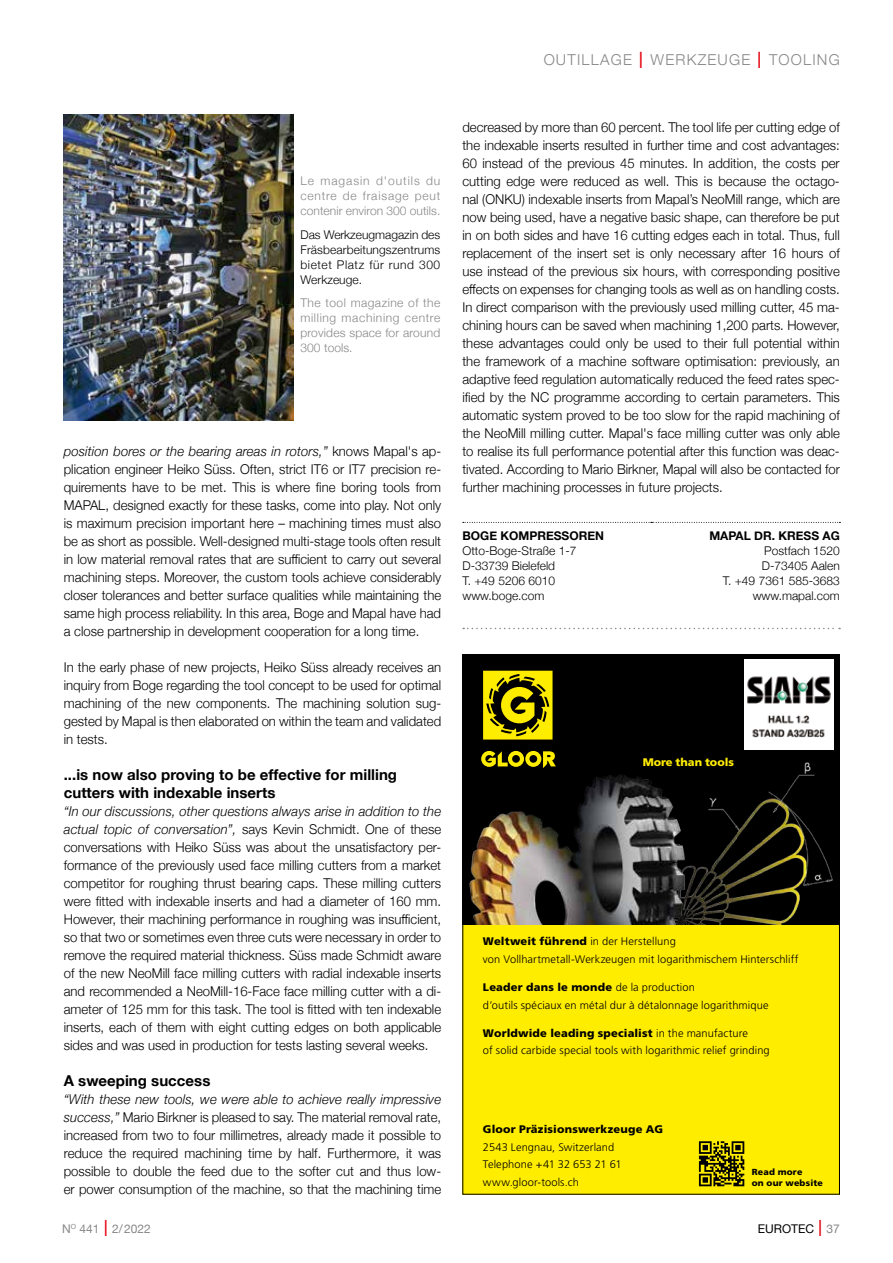
<style>
.page{position:relative;width:893px;height:1263px;background:#fff}
.page>*{position:absolute;margin:0;border:0;box-sizing:border-box;transform-origin:0 0}
.t1{font:700 15px/18px "Helvetica Neue";color:#000}
.t2{font:300 15px "Helvetica Neue";letter-spacing:.08em;color:#878787}
.t3{font:300 13.5px/18px "Helvetica Neue";color:#000;text-align:justify}
.t4{font:300 12px/15px "Helvetica Neue";color:#000}
.t5{font:300 12px/15px "Helvetica Neue";letter-spacing:.015em;color:#878787;text-align:justify}
.t6{font:700 12px "Helvetica Neue";color:#000}
.t7{font:12px "Helvetica Neue";color:#878787}
.t8{font:12px "Helvetica Neue";color:#000}
.t9{font:300 10.95px/17.5px "Frutiger";letter-spacing:.01em;color:#000}
.t10{font:900 10.95px "Frutiger CE";letter-spacing:.015em;color:#000}
.t11{font:900 10.95px "Frutiger CE";color:#ffed00}
.t12{font:900 8.85px/10.5px "Frutiger CE";letter-spacing:.025em;color:#000}
.s1{font-size:22.5px;color:#e30613}
.s2{font-style:italic}
.s3{font-family:"Frutiger CE";font-weight:900}
.s4{font-family:"Frutiger";font-weight:300}
.s5{font-weight:300;font-stretch:condensed;font-size:22.5px;color:#e30613}
.s6{color:#878787}
</style>
<div class="page">
<svg style="left:463px;top:628px;width:377px;height:1px"></svg>
<div style="left:462px;top:924px;width:378px;height:270px;background:#ffed00"></div>
<div style="left:462px;top:654px;width:378px;height:270px;background:#000"></div>
<img style="left:469px;top:747px;width:365px;height:177px">
<svg style="left:483px;top:671px;width:69px;height:68px"></svg>
<svg style="left:481px;top:751px;width:75px;height:17px"></svg>
<svg style="left:699px;top:1141px;width:45px;height:45px"></svg>
<img style="left:64px;top:114px;width:229px;height:306px">
<svg style="left:463px;top:522px;width:377px;height:1px"></svg>
<img style="left:744px;top:660px;width:89px;height:89px">
<p class="t2" style="left:544px;top:48px;width:298px">OUTILLAGE <span class="s1">I</span> WERKZEUGE <span class="s1">I</span> TOOLING</p>
<p class="t5" style="left:300px;top:172px;width:141px">Le magasin d'outils du centre de fraisage peut contenir environ 300 outils.</p>
<p class="t4" style="left:300px;top:226px;width:141px;text-align:justify">Das Werkzeugmagazin des Fräsbearbeitungszentrums bietet Platz für rund 300<br>Werkzeuge.</p>
<p class="t5" style="left:300px;top:294px;width:141px">The tool magazine of the milling machining centre provides space for around 300 tools.</p>
<p class="t3" style="left:64px;top:441px;width:379px"><span class="s2">position bores or the bearing areas in rotors,”</span> knows Mapal's ap&shy;plication engineer Heiko Süss. Often, strict IT6 or IT7 precision re&shy;quirements have to be met. This is where fine boring tools from MAPAL, designed exactly for these tasks, come into play. Not only is maximum precision important here – machining times must also be as short as possible. Well-designed multi-stage tools often result in low material removal rates that are sufficient to carry out several machining steps. Moreover, the custom tools achieve considerably closer tolerances and better surface qualities while maintaining the same high process reliability. In this area, Boge and Mapal have had a close partnership in development cooperation for a long time.</p>
<p class="t3" style="left:64px;top:657px;width:379px">In the early phase of new projects, Heiko Süss already receives an inquiry from Boge regarding the tool concept to be used for optimal machining of the new components. The machining solution sug&shy;gested by Mapal is then elaborated on within the team and validated in tests.</p>
<p class="t1" style="left:64px;top:766px;width:335px">...is now also proving to be effective for milling cutters with indexable inserts</p>
<p class="t3" style="left:64px;top:801px;width:379px"><span class="s2">“In our discussions, other questions always arise in addition to the actual topic of conversation”,</span> says Kevin Schmidt. One of these conversations with Heiko Süss was about the unsatisfactory per&shy;formance of the previously used face milling cutters from a market competitor for roughing thrust bearing caps. These milling cutters were fitted with indexable inserts and had a diameter of 160 mm.<br>However, their machining performance in roughing was insufficient, so that two or sometimes even three cuts were necessary in order to remove the required material thickness. Süss made Schmidt aware of the new NeoMill face milling cutters with radial indexable inserts and recommended a NeoMill-16-Face face milling cutter with a di&shy;ameter of 125 mm for this task. The tool is fitted with ten indexable inserts, each of them with eight cutting edges on both applicable sides and was used in production for tests lasting several weeks.</p>
<p class="t1" style="left:64px;top:1072px;width:148px">A sweeping success</p>
<p class="t3" style="left:64px;top:1089px;width:379px"><span class="s2">“With these new tools, we were able to achieve really impressive success,”</span> Mario Birkner is pleased to say. The material removal rate, increased from two to four millimetres, already made it possible to reduce the required machining time by half. Furthermore, it was possible to double the feed due to the softer cut and thus low&shy;er power consumption of the machine, so that the machining time</p>
<p class="t3" style="left:462px;top:117px;width:379px">decreased by more than 60 percent. The tool life per cutting edge of the indexable inserts resulted in further time and cost advantages:<br>60 instead of the previous 45 minutes. In addition, the costs per cutting edge were reduced as well. This is because the octago&shy;nal (ONKU) indexable inserts from Mapal’s NeoMill range, which are now being used, have a negative basic shape, can therefore be put in on both sides and have 16 cutting edges each in total. Thus, full replacement of the insert set is only necessary after 16 hours of use instead of the previous six hours, with corresponding positive effects on expenses for changing tools as well as on handling costs.<br>In direct comparison with the previously used milling cutter, 45 ma&shy;chining hours can be saved when machining 1,200 parts. However, these advantages could only be used to their full potential within the framework of a machine software optimisation: previously, an adaptive feed regulation automatically reduced the feed rates spec&shy;ified by the NC programme according to certain parameters. This automatic system proved to be too slow for the rapid machining of the NeoMill milling cutter. Mapal's face milling cutter was only able to realise its full performance potential after this function was deac&shy;tivated. According to Mario Birkner, Mapal will also be contacted for further machining processes in future projects.</p>
<p class="t6" style="left:462px;top:526px;width:143px">BOGE KOMPRESSOREN</p>
<p class="t4" style="left:462px;top:542px;width:116px">Otto-Boge-Straße 1-7<br>D-33739 Bielefeld<br>T. +49 5206 6010 www.boge.com</p>
<p class="t6" style="left:709px;top:526px;width:132px">MAPAL DR. KRESS AG</p>
<p class="t4" style="left:723px;top:542px;width:119px;text-align:right">Postfach 1520<br>D-73405 Aalen<br>T. +49 7361 585-3683 www.mapal.com</p>
<p class="t11" style="left:643px;top:756px;width:93px">More than tools</p>
<p class="t9" style="left:483px;top:933px;width:317px"><span class="s3">Weltweit führend</span> in der Herstellung<br>von Vollhartmetall-Werkzeugen mit logarithmischem Hinterschliff</p>
<p class="t10" style="left:483px;top:981px;width:213px">Leader dans le monde <span class="s4">de la production</span></p>
<p class="t9" style="left:483px;top:996px;width:287px">d’outils spéciaux en métal dur à détalonnage logarithmique</p>
<p class="t10" style="left:483px;top:1026px;width:266px">Worldwide leading specialist <span class="s4">in the manufacture</span></p>
<p class="t9" style="left:483px;top:1042px;width:288px">of solid carbide special tools with logarithmic relief grinding</p>
<p class="t10" style="left:483px;top:1123px;width:181px">Gloor Präzisionswerkzeuge AG</p>
<p class="t9" style="left:483px;top:1138px;width:140px">2543 Lengnau, Switzerland<br>Telephone +41 32 653 21 61 www.gloor-tools.ch</p>
<p class="t12" style="left:752px;top:1167px;width:73px">Read more<br>on our website</p>
<p class="t7" style="left:62px;top:1220px;width:90px">N<sup>O</sup> 441 <span class="s5">I</span> 2/2022</p>
<p class="t8" style="left:758px;top:1220px;width:84px">EUROTEC <span class="s5">I</span> <span class="s6">37</span></p>
</div>
